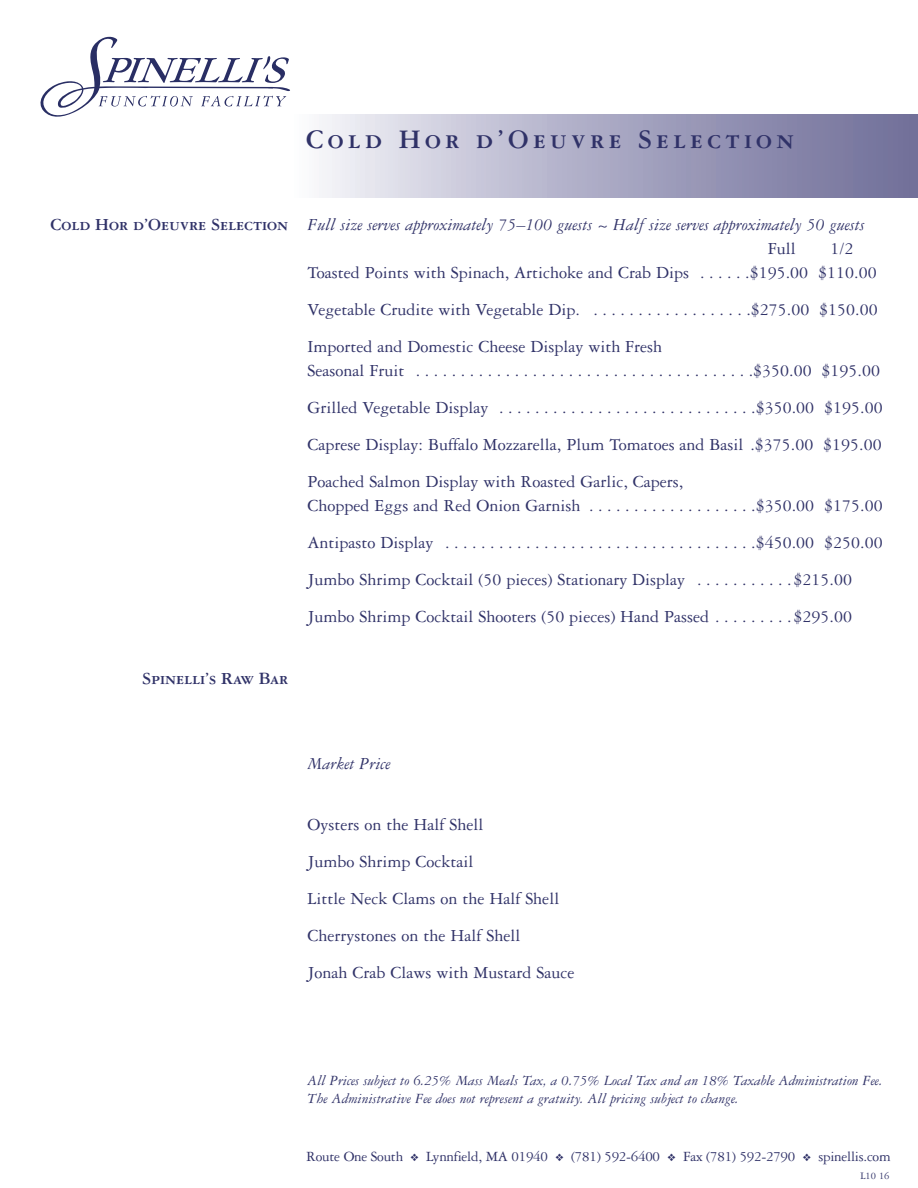
<style>
.page{position:relative;width:918px;height:1188px;background:#fff}
.page>*{position:absolute;margin:0;border:0;box-sizing:border-box;transform-origin:0 0}
.t1{font:28.5px "Garamond Three Bold SC";letter-spacing:.15em;color:#303268}
.t2{font:18px/36.9px "Garamond Three";color:#303268}
.t3{font:italic 18px "Garamond Three";color:#303268}
.t4{font:18px "Garamond Three Bold SC";color:#303268}
.t5{font:italic 15px/18px "Garamond Three";color:#303268}
.t6{font:15px "Garamond Three";letter-spacing:-.015em;color:#303268}
.t7{font:10.5px "Garamond Three";color:#303268}
</style>
<div class="page">
<div style="left:291px;top:115px;width:627px;height:83px;background:linear-gradient(to right,#f5f5fa,#696895)"></div>
<svg style="left:40px;top:36px;width:250px;height:81px"></svg>
<h1 class="t1" style="left:306px;top:129px;width:489px">Cold Hor d’Oeuvre Selection</h1>
<p class="t4" style="left:50px;top:218px;width:239px">Cold Hor d’Oeuvre Selection</p>
<p class="t3" style="left:308px;top:218px;width:559px">Full size serves approximately 75–100 guests ~ Half size serves approximately 50 guests</p>
<p class="t2" style="left:768px;top:232px;width:30px">Full</p>
<p class="t2" style="left:308px;top:238px;width:571px;line-height:24px;text-indent:523px">1/2<br>Toasted Points with Spinach, Artichoke and Crab Dips . . . . . .$195.00 $110.00</p>
<p class="t2" style="left:308px;top:293px;width:572px">Vegetable Crudite with Vegetable Dip. . . . . . . . . . . . . . . . . . .$275.00 $150.00<br>Imported and Domestic Cheese Display with Fresh</p>
<p class="t2" style="left:308px;top:354px;width:577px">Seasonal Fruit . . . . . . . . . . . . . . . . . . . . . . . . . . . . . . . . . . . . . .$350.00 $195.00<br>Grilled Vegetable Display . . . . . . . . . . . . . . . . . . . . . . . . . . . . .$350.00 $195.00<br>Caprese Display: Buffalo Mozzarella, Plum Tomatoes and Basil .$375.00 $195.00<br>Poached Salmon Display with Roasted Garlic, Capers,</p>
<p class="t2" style="left:308px;top:489px;width:577px">Chopped Eggs and Red Onion Garnish . . . . . . . . . . . . . . . . . . .$350.00 $175.00<br>Antipasto Display . . . . . . . . . . . . . . . . . . . . . . . . . . . . . . . . . . .$450.00 $250.00<br>Jumbo Shrimp Cocktail (50 pieces) Stationary Display . . . . . . . . . . .$215.00<br>Jumbo Shrimp Cocktail Shooters (50 pieces) Hand Passed . . . . . . . . .$295.00</p>
<p class="t4" style="left:142px;top:672px;width:147px">Spinelli’s Raw Bar</p>
<p class="t3" style="left:308px;top:757px;width:84px">Market Price</p>
<p class="t2" style="left:308px;top:808px;width:268px">Oysters on the Half Shell<br>Jumbo Shrimp Cocktail<br>Little Neck Clams on the Half Shell<br>Cherrystones on the Half Shell<br>Jonah Crab Claws with Mustard Sauce</p>
<p class="t5" style="left:308px;top:1072px;width:577px">All Prices subject to 6.25% Mass Meals Tax, a 0.75% Local Tax and an 18% Taxable Administration Fee.<br>The Administrative Fee does not represent a gratuity. All pricing subject to change.</p>
<p class="t6" style="left:306px;top:1151px;width:586px">Route One South ❖ Lynnfield, MA 01940 ❖ (781) 592-6400 ❖ Fax (781) 592-2790 ❖ spinellis.com</p>
<p class="t7" style="left:860px;top:1172px;width:31px">L10 16</p>
</div>
